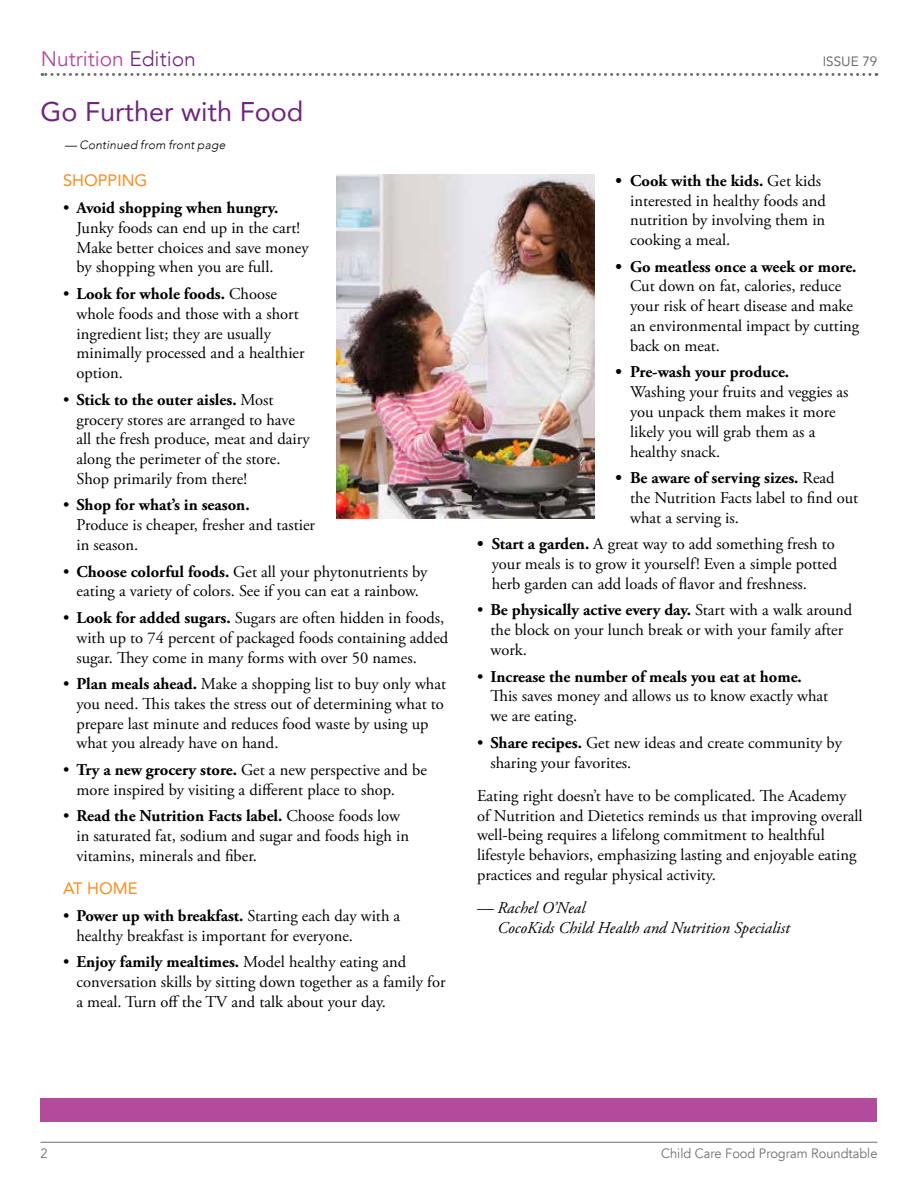
<style>
.page{position:relative;width:918px;height:1188px;background:#fff}
.page>*{position:absolute;margin:0;border:0;box-sizing:border-box;transform-origin:0 0}
.t1{font:27px "Avenir";color:#6f247e}
.t2{font:21px "Avenir";color:#b44a9c}
.t3{font:16.5px/19.8px "Adobe Garamond Pro";color:#000}
.t4{font:italic 16.5px/19.8px "Adobe Garamond Pro";color:#000}
.t5{font:700 16.5px "Adobe Garamond Pro";color:#000}
.t6{font:16.5px "Avenir";color:#f78d1e}
.t7{font:13.5px "Avenir";color:#6d6e71;scale:.95 1}
.t8{font:13.5px "Avenir";color:#6d6e71}
.t9{font:italic 300 12px "Avenir";letter-spacing:.015em;color:#000}
.s1{font-weight:300;color:#6f247e}
.s2{font-weight:700}
</style>
<div class="page">
<hr style="left:40px;top:1142px;width:838px;height:1px;background:#6d6e71">
<svg style="left:42px;top:73px;width:828px;height:3px"></svg>
<div style="left:40px;top:1098px;width:838px;height:23px;background:#b44a9c"></div>
<img style="left:336px;top:175px;width:258px;height:343px">
<p class="t2" style="left:41px;top:46px;width:157px">Nutrition <span class="s1">Edition</span></p>
<h1 class="t1" style="left:40px;top:90px;width:264px">Go Further with Food</h1>
<p class="t9" style="left:65px;top:138px;width:162px">— Continued from front page</p>
<p class="t6" style="left:63px;top:167px;width:86px">SHOPPING</p>
<p class="t3" style="left:76px;top:198px;width:234px;text-indent:-13px">• <span class="s2">Avoid shopping when hungry.<br></span>Junky foods can end up in the cart!<br>Make better choices and save money by shopping when you are full.</p>
<p class="t3" style="left:76px;top:284px;width:230px;text-indent:-13px">• <span class="s2">Look for whole foods.</span> Choose whole foods and those with a short ingredient list; they are usually minimally processed and a healthier option.</p>
<p class="t3" style="left:76px;top:390px;width:235px;text-indent:-13px">• <span class="s2">Stick to the outer aisles.</span> Most grocery stores are arranged to have all the fresh produce, meat and dairy along the perimeter of the store.<br>Shop primarily from there!</p>
<p class="t3" style="left:76px;top:496px;width:240px;text-indent:-13px">• <span class="s2">Shop for what’s in season.<br></span>Produce is cheaper, fresher and tastier in season.</p>
<p class="t3" style="left:63px;top:562px;width:366px;text-align:center">• <span class="s2">Choose colorful foods.</span> Get all your phytonutrients by eating a variety of colors. See if you can eat a rainbow.</p>
<p class="t3" style="left:76px;top:608px;width:373px;text-indent:-13px">• <span class="s2">Look for added sugars.</span> Sugars are often hidden in foods, with up to 74 percent of packaged foods containing added sugar. They come in many forms with over 50 names.</p>
<p class="t3" style="left:76px;top:675px;width:371px;text-indent:-13px">• <span class="s2">Plan meals ahead.</span> Make a shopping list to buy only what you need. This takes the stress out of determining what to prepare last minute and reduces food waste by using up what you already have on hand.</p>
<p class="t3" style="left:76px;top:761px;width:352px;text-indent:-13px">• <span class="s2">Try a new grocery store.</span> Get a new perspective and be more inspired by visiting a different place to shop.</p>
<p class="t3" style="left:76px;top:807px;width:334px;text-indent:-13px">• <span class="s2">Read the Nutrition Facts label.</span> Choose foods low in saturated fat, sodium and sugar and foods high in vitamins, minerals and fiber.</p>
<p class="t6" style="left:63px;top:875px;width:76px">AT HOME</p>
<p class="t3" style="left:76px;top:906px;width:325px;text-indent:-13px">• <span class="s2">Power up with breakfast.</span> Starting each day with a healthy breakfast is important for everyone.</p>
<p class="t3" style="left:76px;top:953px;width:371px;text-indent:-13px">• <span class="s2">Enjoy family mealtimes.</span> Model healthy eating and conversation skills by sitting down together as a family for a meal. Turn off the TV and talk about your day.</p>
<p class="t8" style="left:823px;top:50px;width:56px">ISSUE 79</p>
<p class="t3" style="left:630px;top:171px;width:197px;text-indent:-15px"><span class="s2">• Cook with the kids.</span> Get kids interested in healthy foods and nutrition by involving them in cooking a meal.</p>
<p class="t5" style="left:615px;top:257px;width:243px">• Go meatless once a week or more.</p>
<p class="t3" style="left:630px;top:277px;width:231px">Cut down on fat, calories, reduce your risk of heart disease and make an environmental impact by cutting back on meat.</p>
<p class="t5" style="left:615px;top:363px;width:175px">• Pre-wash your produce.</p>
<p class="t3" style="left:630px;top:383px;width:220px">Washing your fruits and veggies as you unpack them makes it more likely you will grab them as a healthy snack.</p>
<p class="t3" style="left:630px;top:469px;width:230px;text-indent:-15px"><span class="s2">• Be aware of serving sizes.</span> Read the Nutrition Facts label to find out what a serving is.</p>
<p class="t3" style="left:492px;top:535px;width:347px;text-indent:-15px"><span class="s2">• Start a garden.</span> A great way to add something fresh to your meals is to grow it yourself! Even a simple potted herb garden can add loads of flavor and freshness.</p>
<p class="t3" style="left:490px;top:601px;width:363px;text-indent:-13px">• <span class="s2">Be physically active every day.</span> Start with a walk around the block on your lunch break or with your family after work.</p>
<p class="t3" style="left:490px;top:667px;width:339px;text-indent:-13px">• <span class="s2">Increase the number of meals you eat at home.<br></span>This saves money and allows us to know exactly what we are eating.</p>
<p class="t3" style="left:490px;top:733px;width:353px;text-indent:-13px">• <span class="s2">Share recipes.</span> Get new ideas and create community by sharing your favorites.</p>
<p class="t3" style="left:477px;top:786px;width:387px">Eating right doesn’t have to be complicated. The Academy of Nutrition and Dietetics reminds us that improving overall well-being requires a lifelong commitment to healthful lifestyle behaviors, emphasizing lasting and enjoyable eating practices and regular physical activity.</p>
<p class="t4" style="left:498px;top:899px;width:294px;text-indent:-21px">— Rachel O’Neal<br>CocoKids Child Health and Nutrition Specialist</p>
<p class="t7" style="left:40px;top:1145px;width:9px">2</p>
<p class="t7" style="left:661px;top:1145px;width:229px">Child Care Food Program Roundtable</p>
</div>
